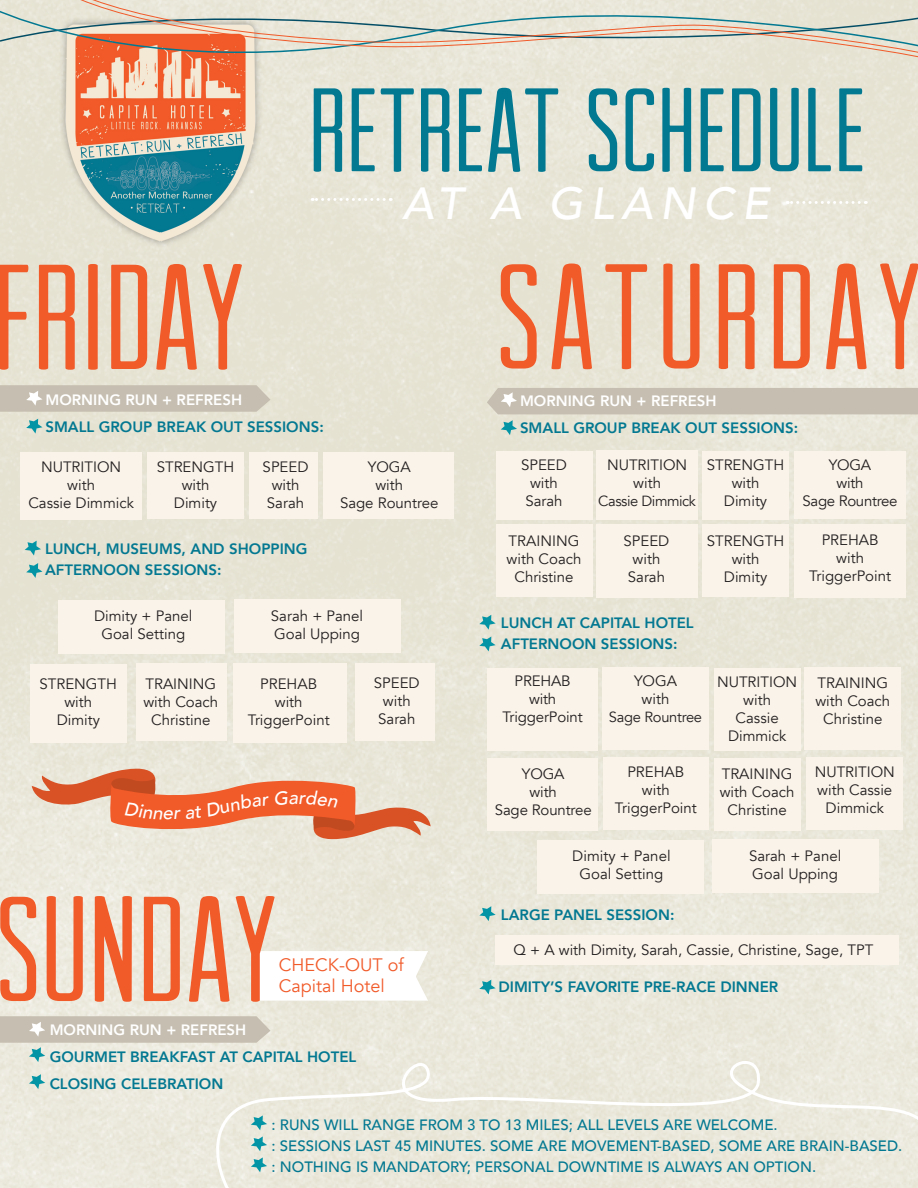
<style>
.page{position:relative;width:918px;height:1188px;background:#fff}
.page>*{position:absolute;margin:0;border:0;box-sizing:border-box;transform-origin:0 0}
.t1{font:150px "Arvil Sans";color:#f15a29}
.t2{font:150px "Arvil Sans";letter-spacing:.05em;color:#f15a29}
.t3{font:italic 500 45px "Avenir";letter-spacing:.16em;color:#fff}
.t4{font:18px/21.6px "Avenir";color:#f15a29}
.t5{font:15px/18px "Avenir";color:#231f20;text-align:center}
.t6{font:800 15px/21px "Avenir";color:#037891}
.t7{font:500 15px/21px "Avenir";color:#037891}
.t8{font:800 15px "Avenir";color:#fff}
.t9{font:15px/18px "Avenir";letter-spacing:-.02em;color:#231f20;text-align:center}
.t10{font:14.7px "Avenir";letter-spacing:-.03em;color:#231f20}
</style>
<div class="page">
<div style="left:20px;top:453px;width:122px;height:67px;background:#f9f3e9"></div>
<div style="left:31px;top:664px;width:96px;height:78px;background:#f9f3e9"></div>
<div style="left:596px;top:451px;width:102px;height:69px;background:#f9f3e9"></div>
<div style="left:596px;top:524px;width:102px;height:74px;background:#f9f3e9"></div>
<div style="left:603px;top:667px;width:106px;height:83px;background:#f9f3e9"></div>
<div style="left:604px;top:758px;width:105px;height:72px;background:#f9f3e9"></div>
<div style="left:59px;top:600px;width:166px;height:54px;background:#f9f3e9"></div>
<div style="left:537px;top:840px;width:166px;height:54px;background:#f9f3e9"></div>
<div style="left:234px;top:599px;width:166px;height:54px;background:#f9f3e9"></div>
<div style="left:496px;top:935px;width:403px;height:30px;background:#f9f3e9"></div>
<div style="left:712px;top:839px;width:166px;height:54px;background:#f9f3e9"></div>
<div style="left:148px;top:452px;width:96px;height:67px;background:#f9f3e9"></div>
<div style="left:496px;top:451px;width:96px;height:69px;background:#f9f3e9"></div>
<div style="left:496px;top:525px;width:96px;height:72px;background:#f9f3e9"></div>
<div style="left:805px;top:667px;width:96px;height:83px;background:#f9f3e9"></div>
<div style="left:807px;top:758px;width:96px;height:72px;background:#f9f3e9"></div>
<div style="left:136px;top:663px;width:91px;height:78px;background:#f9f3e9"></div>
<div style="left:323px;top:452px;width:130px;height:67px;background:#f9f3e9"></div>
<div style="left:794px;top:451px;width:112px;height:68px;background:#f9f3e9"></div>
<div style="left:794px;top:525px;width:112px;height:73px;background:#f9f3e9"></div>
<div style="left:488px;top:669px;width:110px;height:82px;background:#f9f3e9"></div>
<div style="left:488px;top:759px;width:110px;height:72px;background:#f9f3e9"></div>
<div style="left:355px;top:663px;width:79px;height:78px;background:#f9f3e9"></div>
<div style="left:250px;top:452px;width:68px;height:67px;background:#f9f3e9"></div>
<div style="left:703px;top:451px;width:86px;height:69px;background:#f9f3e9"></div>
<div style="left:703px;top:525px;width:86px;height:72px;background:#f9f3e9"></div>
<div style="left:714px;top:668px;width:86px;height:82px;background:#f9f3e9"></div>
<div style="left:714px;top:758px;width:87px;height:72px;background:#f9f3e9"></div>
<div style="left:234px;top:663px;width:113px;height:79px;background:#f9f3e9"></div>
<svg style="left:0;top:1016px;width:270px;height:46px;background:#d2cec1"></svg>
<svg style="left:29px;top:1074px;width:16px;height:15px"></svg>
<svg style="left:314px;top:88px;width:244px;height:84px;background:#96bfbf"></svg>
<svg style="left:256px;top:951px;width:172px;height:50px"></svg>
<img style="left:48px;top:66px;width:220px;height:180px">
<svg style="left:0;top:0;width:48px;height:56px;background:#daddd0"></svg>
<svg style="left:48px;top:0;width:870px;height:66px;background:#dfd0c0"></svg>
<svg style="left:26px;top:419px;width:16px;height:15px"></svg>
<svg style="left:26px;top:563px;width:16px;height:15px"></svg>
<svg style="left:479px;top:637px;width:17px;height:14px"></svg>
<svg style="left:479px;top:906px;width:17px;height:15px"></svg>
<svg style="left:589px;top:88px;width:273px;height:84px;background:#93bdbc"></svg>
<svg style="left:313px;top:198px;width:71px;height:3px"></svg>
<svg style="left:788px;top:201px;width:71px;height:3px"></svg>
<svg style="left:0;top:385px;width:270px;height:27px;background:#c8c0b2"></svg>
<svg style="left:479px;top:615px;width:17px;height:15px"></svg>
<svg style="left:25px;top:541px;width:16px;height:15px"></svg>
<svg style="left:479px;top:980px;width:17px;height:15px"></svg>
<svg style="left:193px;top:1040px;width:725px;height:148px;background:#eae8dc"></svg>
<svg style="left:501px;top:420px;width:16px;height:15px"></svg>
<div style="left:487px;top:388px;width:431px;height:26px;background:#c6beb0"></div>
<svg style="left:32px;top:768px;width:399px;height:71px;background:#e8a588"></svg>
<h2 class="t3" style="left:402px;top:174px;width:369px">AT A GLANCE</h2>
<h1 class="t1" style="left:-7px;top:229px;width:253px">FRIDAY</h1>
<h1 class="t2" style="left:496px;top:229px;width:427px">SATURDAY</h1>
<p class="t8" style="left:45px;top:390px;width:198px">MORNING RUN + REFRESH</p>
<p class="t6" style="left:45px;top:417px;width:280px">SMALL GROUP BREAK OUT SESSIONS:</p>
<p class="t8" style="left:520px;top:391px;width:198px">MORNING RUN + REFRESH</p>
<p class="t6" style="left:520px;top:418px;width:280px">SMALL GROUP BREAK OUT SESSIONS:</p>
<p class="t5" style="left:263px;top:458px;width:47px">SPEED with<br>Sarah</p>
<p class="t5" style="left:707px;top:456px;width:79px">STRENGTH with<br>Dimity</p>
<p class="t5" style="left:707px;top:532px;width:79px">STRENGTH with<br>Dimity</p>
<p class="t5" style="left:157px;top:458px;width:79px">STRENGTH with<br>Dimity</p>
<p class="t5" style="left:521px;top:456px;width:47px">SPEED with<br>Sarah</p>
<p class="t5" style="left:507px;top:533px;width:76px">TRAINING with Coach<br>Christine</p>
<p class="t5" style="left:607px;top:456px;width:82px">NUTRITION with</p>
<p class="t10" style="left:598px;top:491px;width:99px">Cassie Dimmick</p>
<p class="t5" style="left:624px;top:532px;width:47px">SPEED with<br>Sarah</p>
<p class="t5" style="left:340px;top:458px;width:100px">YOGA<br>with<br>Sage Rountree</p>
<p class="t9" style="left:802px;top:456px;width:97px">YOGA<br>with<br>Sage Rountree</p>
<p class="t5" style="left:28px;top:458px;width:107px">NUTRITION with<br>Cassie Dimmick</p>
<p class="t5" style="left:809px;top:531px;width:83px">PREHAB with<br>TriggerPoint</p>
<p class="t6" style="left:45px;top:538px;width:264px">LUNCH, MUSEUMS, AND SHOPPING<br>AFTERNOON SESSIONS:</p>
<p class="t5" style="left:94px;top:607px;width:100px">Dimity + Panel<br>Goal Setting</p>
<p class="t5" style="left:40px;top:675px;width:79px">STRENGTH with<br>Dimity</p>
<p class="t5" style="left:144px;top:675px;width:76px">TRAINING with Coach<br>Christine</p>
<p class="t5" style="left:271px;top:607px;width:94px;text-align:left">Sarah + Panel<br>Goal Upping</p>
<p class="t5" style="left:248px;top:675px;width:83px">PREHAB with<br>TriggerPoint</p>
<p class="t5" style="left:374px;top:674px;width:47px">SPEED with<br>Sarah</p>
<h1 class="t1" style="left:-4px;top:862px;width:283px">SUNDAY</h1>
<p class="t4" style="left:279px;top:954px;width:127px">CHECK-OUT of<br>Capital Hotel</p>
<p class="t8" style="left:50px;top:1020px;width:198px">MORNING RUN + REFRESH</p>
<p class="t6" style="left:50px;top:1044px;width:308px;line-height:27px">GOURMET BREAKFAST AT CAPITAL HOTEL<br>CLOSING CELEBRATION</p>
<p class="t6" style="left:501px;top:613px;width:194px">LUNCH AT CAPITAL HOTEL<br>AFTERNOON SESSIONS:</p>
<p class="t5" style="left:503px;top:672px;width:82px">PREHAB with<br>TriggerPoint</p>
<p class="t5" style="left:495px;top:765px;width:98px">YOGA<br>with<br>Sage Rountree</p>
<p class="t5" style="left:634px;top:672px;width:45px">YOGA with</p>
<p class="t10" style="left:609px;top:707px;width:95px">Sage Rountree</p>
<p class="t5" style="left:615px;top:763px;width:83px">PREHAB with<br>TriggerPoint</p>
<p class="t5" style="left:572px;top:847px;width:100px">Dimity + Panel<br>Goal Setting</p>
<p class="t6" style="left:501px;top:904px;width:175px">LARGE PANEL SESSION:</p>
<p class="t5" style="left:717px;top:673px;width:82px">NUTRITION with<br>Cassie<br>Dimmick</p>
<p class="t5" style="left:720px;top:765px;width:76px">TRAINING with Coach<br>Christine</p>
<p class="t5" style="left:815px;top:674px;width:76px">TRAINING with Coach<br>Christine</p>
<p class="t5" style="left:815px;top:763px;width:82px">NUTRITION with Cassie<br>Dimmick</p>
<p class="t5" style="left:749px;top:847px;width:94px;text-align:left">Sarah + Panel<br>Goal Upping</p>
<p class="t5" style="left:514px;top:941px;width:361px">Q + A with Dimity, Sarah, Cassie, Christine, Sage, TPT</p>
<p class="t6" style="left:499px;top:977px;width:281px">DIMITY’S FAVORITE PRE-RACE DINNER</p>
<p class="t7" style="left:272px;top:1115px;width:632px">: RUNS WILL RANGE FROM 3 TO 13 MILES; ALL LEVELS ARE WELCOME.<br>: SESSIONS LAST 45 MINUTES. SOME ARE MOVEMENT-BASED, SOME ARE BRAIN-BASED. : NOTHING IS MANDATORY; PERSONAL DOWNTIME IS ALWAYS AN OPTION.</p>
</div>
